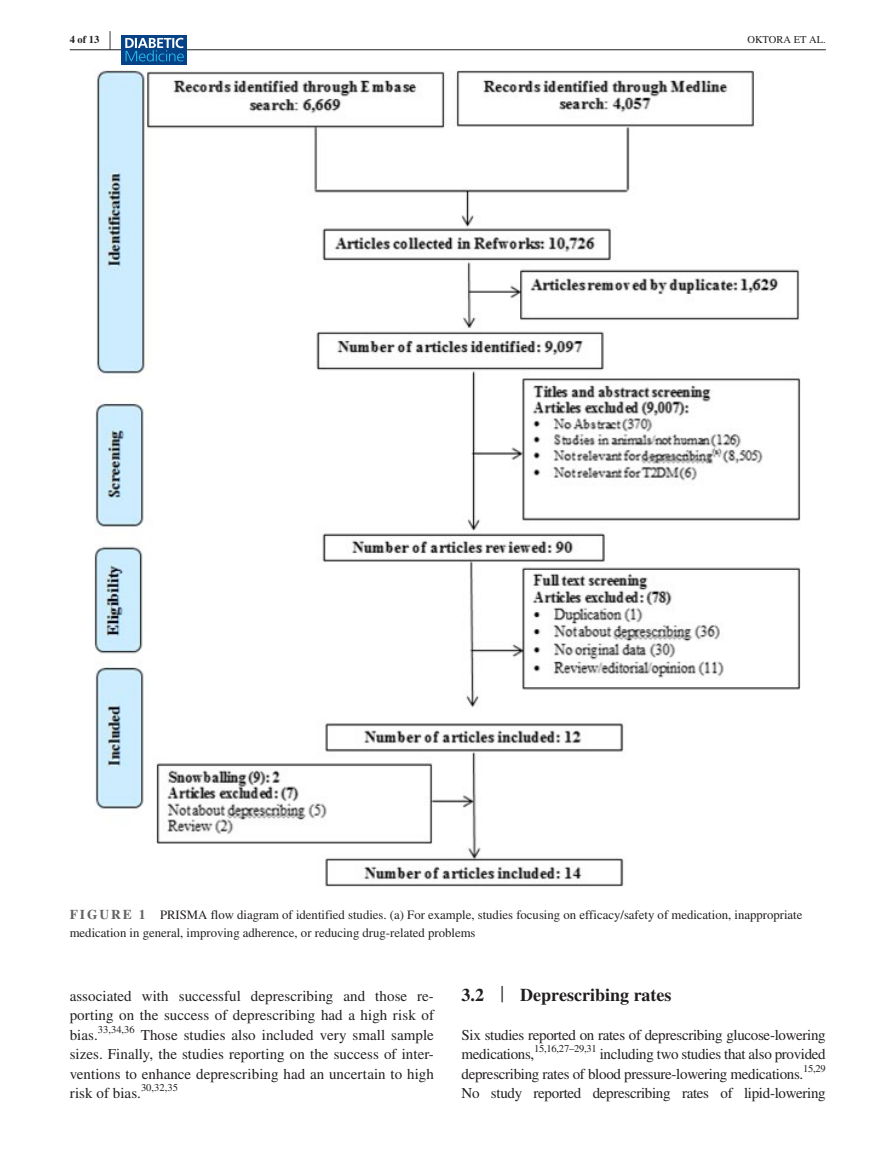
<style>
.page{position:relative;width:893px;height:1174px;background:#fff}
.page>*{position:absolute;margin:0;border:0;box-sizing:border-box;transform-origin:0 0}
.t1{font:700 25.95px "STIX";color:#231f20;scale:.36 1}
.t2{font:700 18px "STIX";color:#231f20}
.t3{font:15px/19.5px "STIX";letter-spacing:-.02em;color:#231f20;text-align:justify}
.t4{font:12.75px/18px "STIX";color:#231f20}
.t5{font:10.5px "STIX";letter-spacing:-.02em;color:#231f20}
.t6{font:10.5px "STIX";color:#231f20}
.t7{font:700 10.5px "STIX";color:#231f20}
.s1{font-weight:700;font-size:13.5px;color:#636366}
.s2{font-weight:400;font-size:23.7px}
</style>
<div class="page">
<hr style="left:70px;top:49px;width:756px;height:1px;background:#231f20">
<div style="left:121px;top:35px;width:66px;height:30px;background:#054286"></div>
<svg style="left:125px;top:38px;width:59px;height:23px"></svg>
<img style="left:95px;top:70px;width:706px;height:816px">
<p class="t7" style="left:70px;top:33px;width:31px">4 of 13</p>
<h1 class="t1" style="left:109px;top:24px;width:7px">|</h1>
<p class="t6" style="left:747px;top:32px;width:80px">OKTORA ET AL.</p>
<p class="t4" style="left:70px;top:906px;width:734px"><span class="s1">FIGURE 1</span> PRISMA flow diagram of identified studies. (a) For example, studies focusing on efficacy/safety of medication, inappropriate medication in general, improving adherence, or reducing drug-related problems</p>
<p class="t3" style="left:70px;top:986px;width:366px">associated with successful deprescribing and those re&shy;porting on the success of deprescribing had a high risk of bias.</p>
<p class="t5" style="left:98px;top:1022px;width:38px">33,34,36</p>
<p class="t3" style="left:70px;top:1025px;width:366px;text-indent:71px">Those studies also included very small sample sizes. Finally, the studies reporting on the success of inter&shy;ventions to enhance deprescribing had an uncertain to high risk of bias.</p>
<p class="t5" style="left:141px;top:1080px;width:38px">30,32,35</p>
<p class="t2" style="left:462px;top:983px;width:211px">3.2 <span class="s2">|</span> Deprescribing rates</p>
<p class="t3" style="left:462px;top:1025px;width:366px">Six studies reported on rates of deprescribing glucose-lowering medications,</p>
<p class="t5" style="left:534px;top:1041px;width:64px">15,16,27–29,31</p>
<p class="t3" style="left:462px;top:1045px;width:366px;text-indent:138px">including two studies that also provided deprescribing rates of blood pressure-lowering medications.</p>
<p class="t5" style="left:803px;top:1061px;width:24px">15,29</p>
<p class="t3" style="left:462px;top:1084px;width:366px">No study reported deprescribing rates of lipid-lowering</p>
</div>
